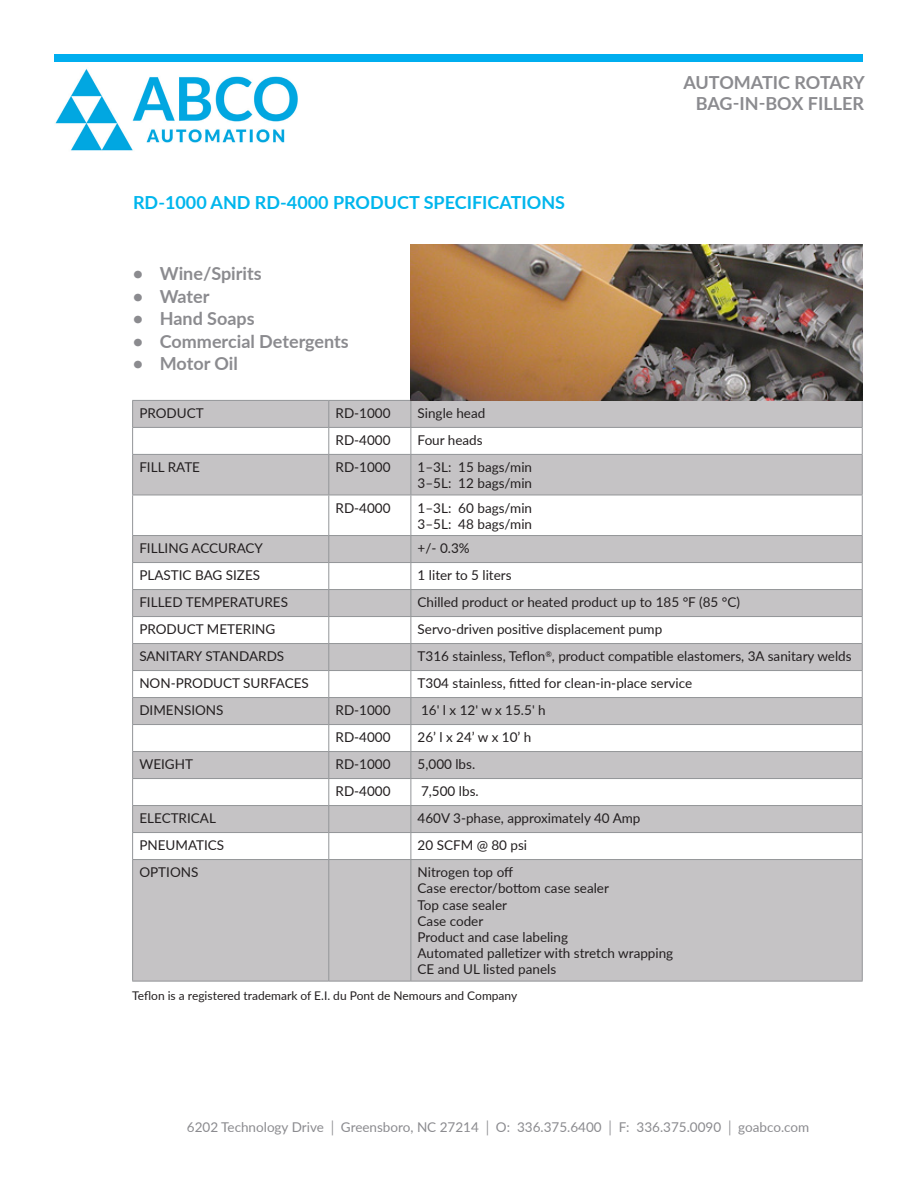
<style>
.page{position:relative;width:918px;height:1188px;background:#fff}
.page>*{position:absolute;margin:0;border:0;box-sizing:border-box;transform-origin:0 0}
.t1{font:700 18px/21.6px "Lato";color:#8b8b8f;text-align:right}
.t2{font:700 18px "Lato";color:#00b6ed}
.t3{font:13.5px/16.2px "Lato";color:#231f20}
.t4{font:13.5px "Lato";color:#8b8b8f}
.t5{font:12px "Lato";color:#231f20}
</style>
<div class="page">
<div style="left:55px;top:54px;width:808px;height:8px;background:#00aeef"></div>
<img style="left:55px;top:69px;width:243px;height:82px">
<svg style="left:133px;top:401px;width:729px;height:580px;fill:#c5c3c5"></svg>
<hr style="left:132px;top:400px;width:197px;height:1px;background:#939598">
<hr style="left:132px;top:427px;width:197px;height:1px;background:#939598">
<svg style="left:132px;top:401px;width:1px;height:53px"></svg>
<hr style="left:132px;top:454px;width:197px;height:1px;background:#939598">
<hr style="left:132px;top:455px;width:1px;height:40px;background:#939598">
<hr style="left:132px;top:495px;width:197px;height:1px;background:#939598">
<hr style="left:132px;top:495px;width:1px;height:40px;background:#939598">
<hr style="left:132px;top:535px;width:197px;height:1px;background:#939598">
<hr style="left:132px;top:562px;width:197px;height:1px;background:#939598">
<hr style="left:132px;top:589px;width:197px;height:1px;background:#939598">
<hr style="left:132px;top:616px;width:197px;height:1px;background:#939598">
<hr style="left:132px;top:643px;width:197px;height:1px;background:#939598">
<hr style="left:132px;top:670px;width:197px;height:1px;background:#939598">
<hr style="left:132px;top:697px;width:197px;height:1px;background:#939598">
<hr style="left:132px;top:724px;width:197px;height:1px;background:#939598">
<hr style="left:132px;top:751px;width:197px;height:1px;background:#939598">
<hr style="left:132px;top:778px;width:197px;height:1px;background:#939598">
<hr style="left:132px;top:805px;width:197px;height:1px;background:#939598">
<hr style="left:132px;top:832px;width:197px;height:1px;background:#939598">
<svg style="left:132px;top:536px;width:1px;height:323px"></svg>
<hr style="left:132px;top:859px;width:197px;height:1px;background:#939598">
<hr style="left:132px;top:860px;width:1px;height:121px;background:#939598">
<hr style="left:132px;top:981px;width:197px;height:1px;background:#939598">
<hr style="left:329px;top:400px;width:82px;height:1px;background:#939598">
<hr style="left:411px;top:400px;width:452px;height:1px;background:#939598">
<hr style="left:329px;top:427px;width:82px;height:1px;background:#939598">
<svg style="left:328px;top:401px;width:1px;height:53px"></svg>
<hr style="left:411px;top:427px;width:452px;height:1px;background:#939598">
<svg style="left:411px;top:401px;width:1px;height:53px"></svg>
<svg style="left:862px;top:401px;width:1px;height:53px"></svg>
<hr style="left:329px;top:454px;width:82px;height:1px;background:#939598">
<hr style="left:328px;top:455px;width:1px;height:40px;background:#939598">
<hr style="left:411px;top:454px;width:452px;height:1px;background:#939598">
<hr style="left:411px;top:455px;width:1px;height:40px;background:#939598">
<hr style="left:862px;top:455px;width:1px;height:40px;background:#939598">
<hr style="left:329px;top:495px;width:82px;height:1px;background:#939598">
<hr style="left:328px;top:495px;width:1px;height:40px;background:#939598">
<hr style="left:411px;top:495px;width:452px;height:1px;background:#939598">
<hr style="left:411px;top:495px;width:1px;height:40px;background:#939598">
<hr style="left:862px;top:495px;width:1px;height:40px;background:#939598">
<hr style="left:329px;top:535px;width:82px;height:1px;background:#939598">
<hr style="left:411px;top:535px;width:452px;height:1px;background:#939598">
<hr style="left:329px;top:562px;width:82px;height:1px;background:#939598">
<hr style="left:411px;top:562px;width:452px;height:1px;background:#939598">
<hr style="left:329px;top:589px;width:82px;height:1px;background:#939598">
<hr style="left:411px;top:589px;width:452px;height:1px;background:#939598">
<hr style="left:329px;top:616px;width:82px;height:1px;background:#939598">
<hr style="left:411px;top:616px;width:452px;height:1px;background:#939598">
<hr style="left:329px;top:643px;width:82px;height:1px;background:#939598">
<hr style="left:411px;top:643px;width:452px;height:1px;background:#939598">
<hr style="left:329px;top:670px;width:82px;height:1px;background:#939598">
<hr style="left:411px;top:670px;width:452px;height:1px;background:#939598">
<hr style="left:329px;top:697px;width:82px;height:1px;background:#939598">
<hr style="left:411px;top:697px;width:452px;height:1px;background:#939598">
<hr style="left:329px;top:724px;width:82px;height:1px;background:#939598">
<hr style="left:411px;top:724px;width:452px;height:1px;background:#939598">
<hr style="left:329px;top:751px;width:82px;height:1px;background:#939598">
<hr style="left:411px;top:751px;width:452px;height:1px;background:#939598">
<hr style="left:329px;top:778px;width:82px;height:1px;background:#939598">
<hr style="left:411px;top:778px;width:452px;height:1px;background:#939598">
<hr style="left:329px;top:805px;width:82px;height:1px;background:#939598">
<hr style="left:411px;top:805px;width:452px;height:1px;background:#939598">
<hr style="left:329px;top:832px;width:82px;height:1px;background:#939598">
<svg style="left:328px;top:536px;width:1px;height:323px"></svg>
<hr style="left:411px;top:832px;width:452px;height:1px;background:#939598">
<svg style="left:411px;top:536px;width:1px;height:323px"></svg>
<svg style="left:862px;top:536px;width:1px;height:323px"></svg>
<hr style="left:329px;top:859px;width:82px;height:1px;background:#939598">
<hr style="left:328px;top:860px;width:1px;height:121px;background:#939598">
<hr style="left:411px;top:859px;width:452px;height:1px;background:#939598">
<hr style="left:411px;top:860px;width:1px;height:121px;background:#939598">
<hr style="left:862px;top:860px;width:1px;height:121px;background:#939598">
<hr style="left:329px;top:981px;width:82px;height:1px;background:#939598">
<hr style="left:411px;top:981px;width:452px;height:1px;background:#939598">
<img style="left:411px;top:245px;width:452px;height:155px">
<p class="t2" style="left:133px;top:189px;width:434px">RD-1000 AND RD-4000 PRODUCT SPECIFICATIONS</p>
<p class="t1" style="left:133px;top:262px;width:130px">• Wine/Spirits</p>
<p class="t1" style="left:133px;top:285px;width:78px">• Water</p>
<p class="t1" style="left:133px;top:307px;width:123px">• Hand Soaps</p>
<p class="t1" style="left:133px;top:330px;width:218px">• Commercial Detergents</p>
<p class="t1" style="left:133px;top:352px;width:107px">• Motor Oil</p>
<p class="t1" style="left:683px;top:71px;width:183px">AUTOMATIC ROTARY<br>BAG-IN-BOX FILLER</p>
<p class="t3" style="left:139px;top:404px;width:66px">PRODUCT</p>
<p class="t3" style="left:336px;top:404px;width:57px">RD-1000</p>
<p class="t3" style="left:418px;top:404px;width:69px">Single head</p>
<p class="t3" style="left:336px;top:431px;width:57px">RD-4000</p>
<p class="t3" style="left:418px;top:431px;width:67px">Four heads</p>
<p class="t3" style="left:139px;top:458px;width:62px">FILL RATE</p>
<p class="t3" style="left:336px;top:458px;width:57px">RD-1000</p>
<p class="t3" style="left:418px;top:458px;width:116px">1–3L: 15 bags/min<br>3–5L: 12 bags/min</p>
<p class="t3" style="left:336px;top:499px;width:57px">RD-4000</p>
<p class="t3" style="left:418px;top:499px;width:116px">1–3L: 60 bags/min<br>3–5L: 48 bags/min</p>
<p class="t3" style="left:139px;top:540px;width:125px">FILLING ACCURACY</p>
<p class="t3" style="left:418px;top:540px;width:54px">+/- 0.3%</p>
<p class="t3" style="left:139px;top:567px;width:122px">PLASTIC BAG SIZES</p>
<p class="t3" style="left:418px;top:567px;width:96px">1 liter to 5 liters</p>
<p class="t3" style="left:139px;top:594px;width:150px">FILLED TEMPERATURES</p>
<p class="t3" style="left:418px;top:594px;width:324px">Chilled product or heated product up to 185 °F (85 °C)</p>
<p class="t3" style="left:139px;top:621px;width:137px">PRODUCT METERING</p>
<p class="t3" style="left:418px;top:621px;width:246px">Servo-driven positive displacement pump</p>
<p class="t3" style="left:139px;top:648px;width:146px">SANITARY STANDARDS</p>
<p class="t3" style="left:418px;top:648px;width:435px">T316 stainless, Teflon<sup>®</sup>, product compatible elastomers, 3A sanitary welds</p>
<p class="t3" style="left:139px;top:675px;width:171px">NON-PRODUCT SURFACES</p>
<p class="t3" style="left:418px;top:675px;width:276px">T304 stainless, fitted for clean-in-place service</p>
<p class="t3" style="left:139px;top:702px;width:86px">DIMENSIONS</p>
<p class="t3" style="left:336px;top:702px;width:57px">RD-1000</p>
<p class="t3" style="left:421px;top:702px;width:126px">16' l x 12' w x 15.5' h</p>
<p class="t3" style="left:336px;top:729px;width:57px">RD-4000</p>
<p class="t3" style="left:418px;top:729px;width:115px">26’ l x 24’ w x 10’ h</p>
<p class="t3" style="left:139px;top:756px;width:55px">WEIGHT</p>
<p class="t3" style="left:336px;top:756px;width:57px">RD-1000</p>
<p class="t3" style="left:418px;top:756px;width:59px">5,000 lbs.</p>
<p class="t3" style="left:336px;top:783px;width:57px">RD-4000</p>
<p class="t3" style="left:421px;top:783px;width:59px">7,500 lbs.</p>
<p class="t3" style="left:139px;top:810px;width:78px">ELECTRICAL</p>
<p class="t3" style="left:418px;top:810px;width:224px">460V 3-phase, approximately 40 Amp</p>
<p class="t3" style="left:139px;top:837px;width:86px">PNEUMATICS</p>
<p class="t3" style="left:418px;top:837px;width:111px">20 SCFM @ 80 psi</p>
<p class="t3" style="left:139px;top:864px;width:61px">OPTIONS</p>
<p class="t3" style="left:418px;top:864px;width:97px">Nitrogen top off</p>
<p class="t3" style="left:418px;top:880px;width:193px">Case erector/bottom case sealer<br>Top case sealer</p>
<p class="t3" style="left:418px;top:912px;width:67px">Case coder</p>
<p class="t3" style="left:418px;top:928px;width:152px">Product and case labeling</p>
<p class="t3" style="left:418px;top:945px;width:257px">Automated palletizer with stretch wrapping<br>CE and UL listed panels</p>
<p class="t5" style="left:132px;top:987px;width:387px">Teflon is a registered trademark of E.I. du Pont de Nemours and Company</p>
<p class="t4" style="left:187px;top:1118px;width:624px">6202 Technology Drive │ Greensboro, NC 27214 │ O: 336.375.6400 │ F: 336.375.0090 │ goabco.com</p>
</div>
